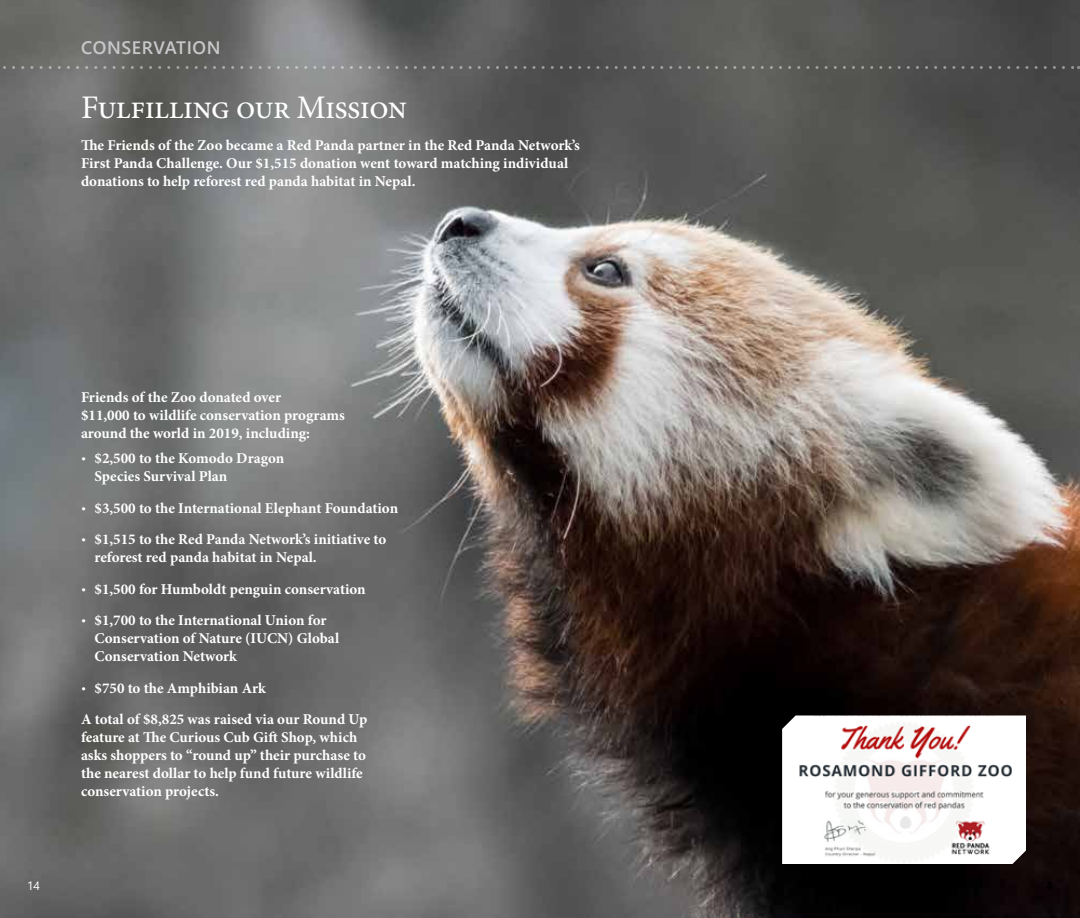
<style>
.page{position:relative;width:1080px;height:918px;background:#fff}
.page>*{position:absolute;margin:0;border:0;box-sizing:border-box;transform-origin:0 0}
.t1{font:33px "Minion Pro";letter-spacing:-.02em;color:#fff}
.t2{font:600 18px "Segoe UI";letter-spacing:.035em;color:#c7c8ca}
.t3{font:700 15px/18px "Minion Pro";color:#fff}
.t4{font:12px "Segoe UI";color:#fff}
.s1{font-family:"Segoe UI";font-weight:400;font-size:12.75px}
</style>
<div class="page">
<img style="left:0;top:0;width:1080px;height:918px">
<img style="left:782px;top:716px;width:244px;height:148px">
<svg style="left:0;top:64px;width:1080px;height:5px;background:#6a6a69"></svg>
<p class="t2" style="left:81px;top:30px;width:141px">CONSERVATION</p>
<h1 class="t1" style="left:81px;top:86px;width:327px">Fulfilling our Mission</h1>
<p class="t3" style="left:81px;top:136px;width:500px">The Friends of the Zoo became a Red Panda partner in the Red Panda Network’s<br>First Panda Challenge. Our $1,515 donation went toward matching individual donations to help reforest red panda habitat in Nepal.</p>
<p class="t4" style="left:27px;top:875px;width:14px">14</p>
<p class="t3" style="left:81px;top:388px;width:265px">Friends of the Zoo donated over<br>$11,000 to wildlife conservation programs around the world in 2019, including:</p>
<p class="t3" style="left:94px;top:449px;width:191px;text-indent:-14px"><span class="s1">•</span> $2,500 to the Komodo Dragon<br>Species Survival Plan</p>
<p class="t3" style="left:81px;top:499px;width:319px"><span class="s1">•</span> $3,500 to the International Elephant Foundation</p>
<p class="t3" style="left:94px;top:530px;width:293px;text-indent:-14px"><span class="s1">•</span> $1,515 to the Red Panda Network’s initiative to reforest red panda habitat in Nepal.</p>
<p class="t3" style="left:81px;top:580px;width:286px"><span class="s1">•</span> $1,500 for Humboldt penguin conservation</p>
<p class="t3" style="left:94px;top:611px;width:246px;text-indent:-14px"><span class="s1">•</span> $1,700 to the International Union for<br>Conservation of Nature (IUCN) Global<br>Conservation Network</p>
<p class="t3" style="left:81px;top:672px;width:288px;line-height:31.5px"><span class="s1">•</span> $750 to the Amphibian Ark<br>A total of $8,825 was raised via our Round Up</p>
<p class="t3" style="left:81px;top:728px;width:286px">feature at The Curious Cub Gift Shop, which asks shoppers to “round up” their purchase to the nearest dollar to help fund future wildlife conservation projects.</p>
</div>
